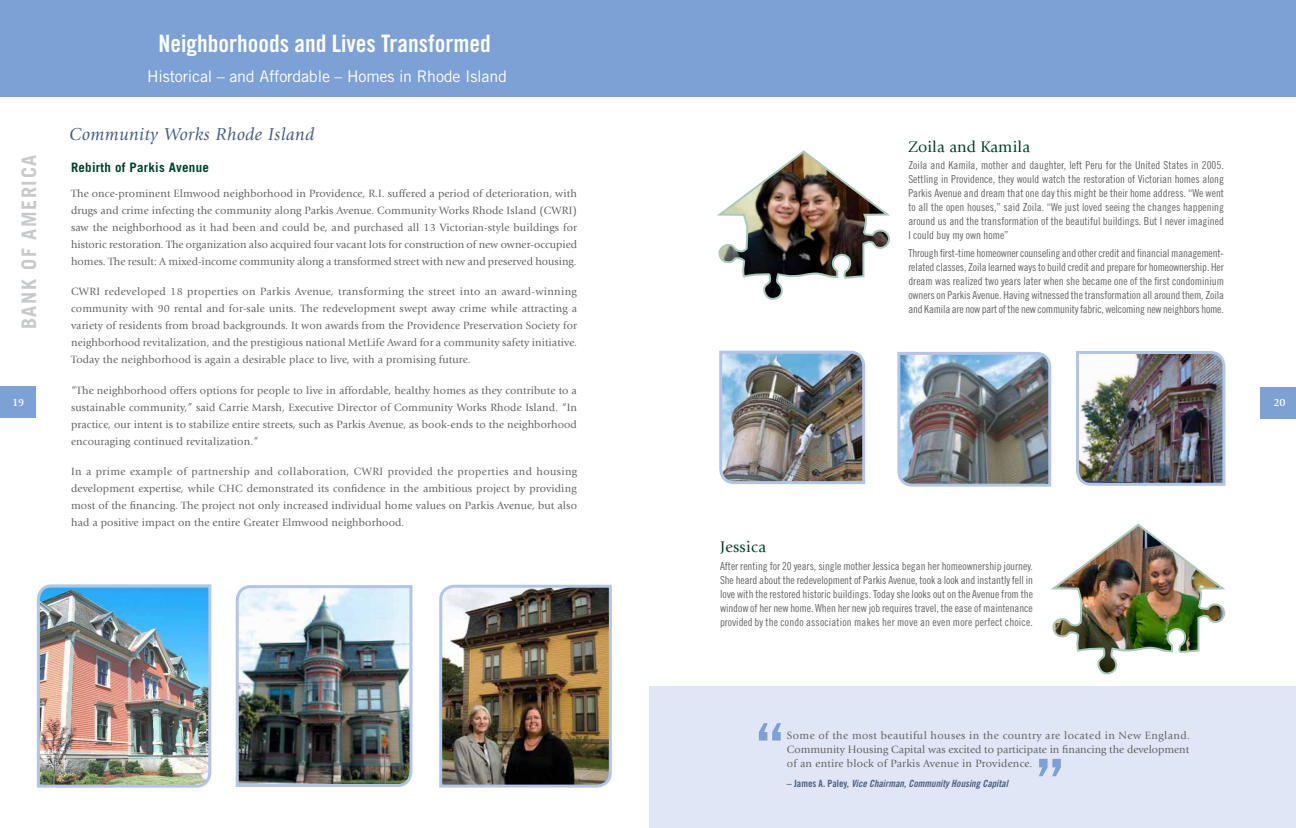
<style>
.page{position:relative;width:1296px;height:828px;background:#fff}
.page>*{position:absolute;margin:0;border:0;box-sizing:border-box;transform-origin:0 0}
.t1{font:72px "Trade Gothic Bold Cond Twenty";color:#7da1d4}
.t2{font:24px "Trade Gothic Bold Cond Twenty";color:#fff}
.t3{font:700 20px "Trade Gothic";letter-spacing:.08em;color:#c7c9cb}
.t4{font:italic 18px "Giovanni";letter-spacing:.025em;color:#496080}
.t5{font:16px "Trade Gothic";letter-spacing:-.01em;color:#fff}
.t6{font:16px "Giovanni";letter-spacing:.01em;color:#004129}
.t7{font:700 13px "Trade Gothic";letter-spacing:.02em;color:#004129}
.t8{font:11px/17px "Giovanni";letter-spacing:.01em;color:#636466;text-align:justify}
.t9{font:11px/14px "Trade Gothic Cond Eighteen";color:#636466;text-align:justify}
.t10{font:700 11px "Giovanni";color:#fff}
.t11{font:10px "Trade Gothic Bold Cond Twenty Obl";color:#496080}
.s1{font-family:"Trade Gothic Bold Cond Twenty"}
</style>
<div class="page">
<img style="left:717px;top:150px;width:173px;height:150px">
<img style="left:439px;top:584px;width:173px;height:204px">
<img style="left:719px;top:350px;width:147px;height:135px">
<div style="left:0;top:386px;width:36px;height:32px;background:#7da1d4"></div>
<div style="left:0;top:0;width:1296px;height:96px;background:#7da1d4"></div>
<div style="left:1260px;top:387px;width:36px;height:32px;background:#7da1d4"></div>
<div style="left:649px;top:687px;width:647px;height:141px;background:#e0e6f5"></div>
<img style="left:36px;top:584px;width:176px;height:204px">
<img style="left:235px;top:585px;width:178px;height:202px">
<img style="left:1076px;top:351px;width:150px;height:135px">
<img style="left:897px;top:351px;width:155px;height:136px">
<img style="left:1051px;top:523px;width:175px;height:152px">
<h3 class="t3" style="left:17px;top:329px;width:176px;rotate:-90deg">BANK OF AMERICA</h3>
<p class="t10" style="left:12px;top:396px;width:14px">19</p>
<h2 class="t2" style="left:159px;top:29px;width:334px">Neighborhoods and Lives Transformed</h2>
<h3 class="t5" style="left:147px;top:66px;width:361px">Historical – and Affordable – Homes in Rhode Island</h3>
<h3 class="t4" style="left:70px;top:124px;width:246px">Community Works Rhode Island</h3>
<p class="t7" style="left:71px;top:159px;width:139px">Rebirth of Parkis Avenue</p>
<p class="t8" style="left:71px;top:185px;width:508px">The once-prominent Elmwood neighborhood in Providence, R.I. suffered a period of deterioration, with drugs and crime infecting the community along Parkis Avenue. Community Works Rhode Island (CWRI) saw the neighborhood as it had been and could be, and purchased all 13 Victorian-style buildings for historic restoration. The organization also acquired four vacant lots for construction of new owner-occupied homes. The result: A mixed-income community along a transformed street with new and preserved housing.</p>
<p class="t8" style="left:71px;top:283px;width:508px">CWRI redeveloped 18 properties on Parkis Avenue, transforming the street into an award-winning community with 90 rental and for-sale units. The redevelopment swept away crime while attracting a variety of residents from broad backgrounds. It won awards from the Providence Preservation Society for neighborhood revitalization, and the prestigious national MetLife Award for a community safety initiative.<br>Today the neighborhood is again a desirable place to live, with a promising future.</p>
<p class="t8" style="left:71px;top:382px;width:507px">“The neighborhood offers options for people to live in affordable, healthy homes as they contribute to a sustainable community,” said Carrie Marsh, Executive Director of Community Works Rhode Island. “In practice, our intent is to stabilize entire streets, such as Parkis Avenue, as book-ends to the neighborhood encouraging continued revitalization.”</p>
<p class="t8" style="left:71px;top:463px;width:508px">In a prime example of partnership and collaboration, CWRI provided the properties and housing development expertise, while CHC demonstrated its confidence in the ambitious project by providing most of the financing. The project not only increased individual home values on Parkis Avenue, but also had a positive impact on the entire Greater Elmwood neighborhood.</p>
<h3 class="t6" style="left:908px;top:138px;width:123px">Zoila and Kamila</h3>
<p class="t9" style="left:908px;top:158px;width:317px">Zoila and Kamila, mother and daughter, left Peru for the United States in 2005.<br>Settling in Providence, they would watch the restoration of Victorian homes along Parkis Avenue and dream that one day this might be their home address. “We went to all the open houses,” said Zoila. “We just loved seeing the changes happening around us and the transformation of the beautiful buildings. But I never imagined I could buy my own home”</p>
<p class="t9" style="left:908px;top:246px;width:317px">Through first-time homeowner counseling and other credit and financial management&shy;related classes, Zoila learned ways to build credit and prepare for homeownership. Her dream was realized two years later when she became one of the first condominium owners on Parkis Avenue. Having witnessed the transformation all around them, Zoila and Kamila are now part of the new community fabric, welcoming new neighbors home.</p>
<p class="t10" style="left:1274px;top:396px;width:14px">20</p>
<h3 class="t6" style="left:720px;top:538px;width:48px">Jessica</h3>
<p class="t9" style="left:720px;top:559px;width:315px">After renting for 20 years, single mother Jessica began her homeownership journey.<br>She heard about the redevelopment of Parkis Avenue, took a look and instantly fell in love with the restored historic buildings. Today she looks out on the Avenue from the window of her new home. When her new job requires travel, the ease of maintenance provided by the condo association makes her move an even more perfect choice.</p>
<h1 class="t1" style="left:754px;top:706px;width:33px">“</h1>
<p class="t8" style="left:787px;top:729px;width:405px;line-height:14px">Some of the most beautiful houses in the country are located in New England.<br>Community Housing Capital was excited to participate in financing the development of an entire block of Parkis Avenue in Providence.</p>
<h1 class="t1" style="left:1066px;top:793px;width:33px;rotate:-180deg">“</h1>
<p class="t11" style="left:787px;top:777px;width:224px"><span class="s1">– James A. Paley,</span> Vice Chairman, Community Housing Capital</p>
</div>
